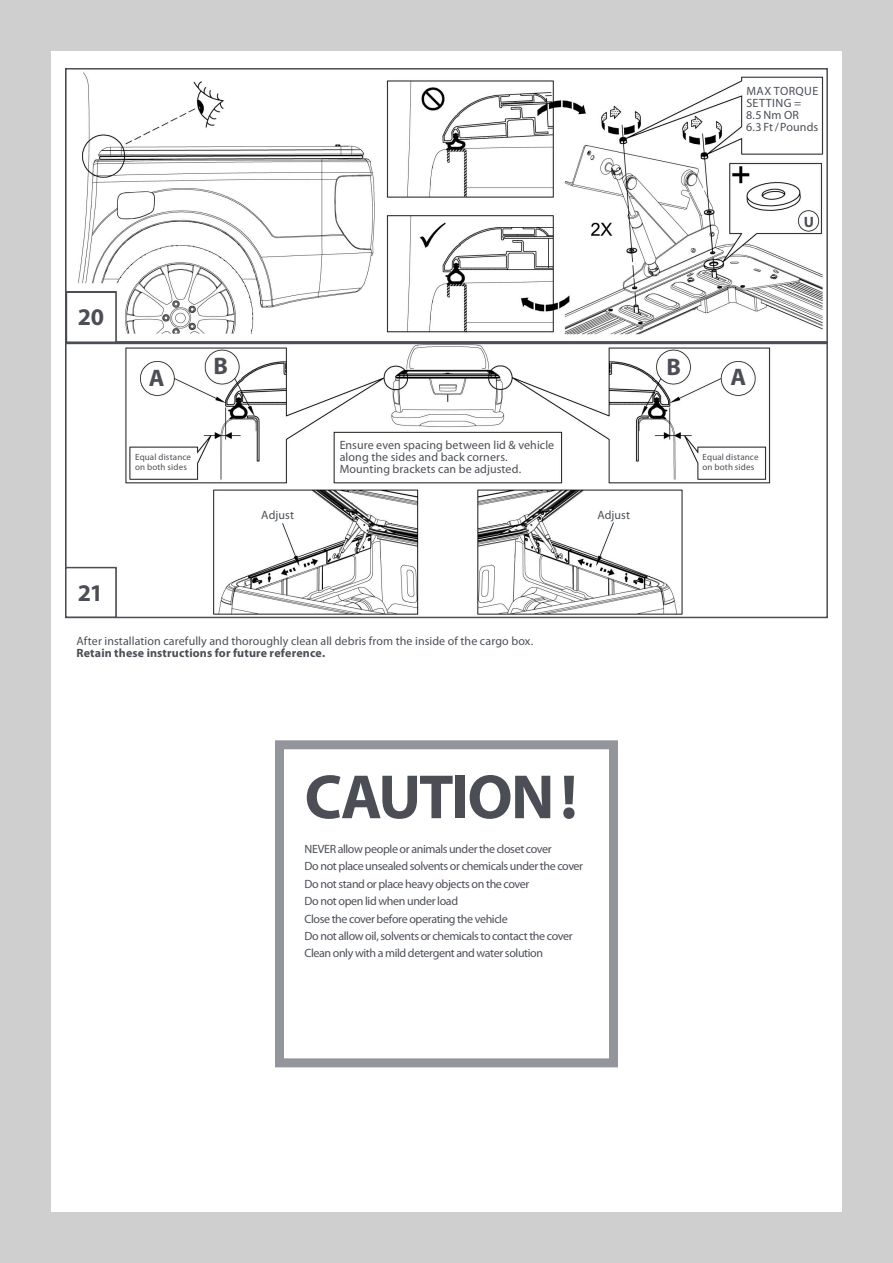
<style>
.page{position:relative;width:893px;height:1263px;background:#cecfce}
.page>*{position:absolute;margin:0;border:0;box-sizing:border-box;transform-origin:0 0}
.t1{font:700 63px "Myriad Pro";color:#4b4f55}
.t2{font:700 24px "Myriad Pro";color:#4b4f55}
.t3{font:700 15px "Myriad Pro";color:#4b4f55}
.t4{font:12px/17.4px "Myriad Pro";letter-spacing:-.025em;color:#4b4f55}
.t5{font:12px/12px "Myriad Pro";letter-spacing:.01em;color:#4b4f55}
.t6{font:700 12px "Myriad Pro";letter-spacing:.015em;color:#4b4f55}
.t7{font:12px/12px "Myriad Pro";letter-spacing:.03em;color:#4b4f55}
.t8{font:9px/10.5px "Myriad Pro";letter-spacing:.015em;color:#4b4f55}
</style>
<div class="page">
<div style="left:51px;top:51px;width:791px;height:1161px;background:#fff"></div>
<img style="left:68px;top:72px;width:757px;height:543px">
<hr style="left:66px;top:341px;width:761px;height:3px;background:#4b4f55">
<div style="left:275px;top:740px;width:343px;height:327px;background:#fff;border:9px solid #92969c"></div>
<div style="left:66px;top:291px;width:51px;height:52px;background:#fff;border:2px solid #4b4f55"></div>
<div style="left:65px;top:567px;width:52px;height:51px;background:#fff;border:2px solid #4b4f55"></div>
<h2 class="t2" style="left:78px;top:301px;width:28px">20</h2>
<h2 class="t2" style="left:149px;top:362px;width:17px">A</h2>
<h2 class="t2" style="left:213px;top:350px;width:16px">B</h2>
<p class="t8" style="left:135px;top:451px;width:58px">Equal distance on both sides</p>
<h2 class="t2" style="left:78px;top:577px;width:27px">21</h2>
<p class="t5" style="left:340px;top:439px;width:216px">Ensure even spacing between lid &amp; vehicle along the sides and back corners.<br>Mounting brackets can be adjusted.</p>
<p class="t4" style="left:261px;top:506px;width:34px">Adjust</p>
<p class="t4" style="left:597px;top:506px;width:34px">Adjust</p>
<p class="t5" style="left:77px;top:634px;width:458px">After installation carefully and thoroughly clean all debris from the inside of the cargo box.</p>
<p class="t6" style="left:77px;top:645px;width:250px">Retain these instructions for future reference.</p>
<p class="t7" style="left:746px;top:85px;width:74px">MAX torque setting =<br>8.5 Nm OR<br>6.3 Ft /Pounds</p>
<p class="t3" style="left:804px;top:212px;width:10px">U</p>
<h2 class="t2" style="left:666px;top:351px;width:16px">B</h2>
<h2 class="t2" style="left:730px;top:362px;width:17px">A</h2>
<p class="t8" style="left:702px;top:451px;width:58px">Equal distance on both sides</p>
<h1 class="t1" style="left:305px;top:756px;width:274px">CAUTION!</h1>
<p class="t4" style="left:305px;top:840px;width:280px">NEVER allow people or animals under the closet cover<br>Do not place unsealed solvents or chemicals under the cover Do not stand or place heavy objects on the cover<br>Do not open lid when under load<br>Close the cover before operating the vehicle<br>Do not allow oil, solvents or chemicals to contact the cover Clean only with a mild detergent and water solution</p>
</div>
